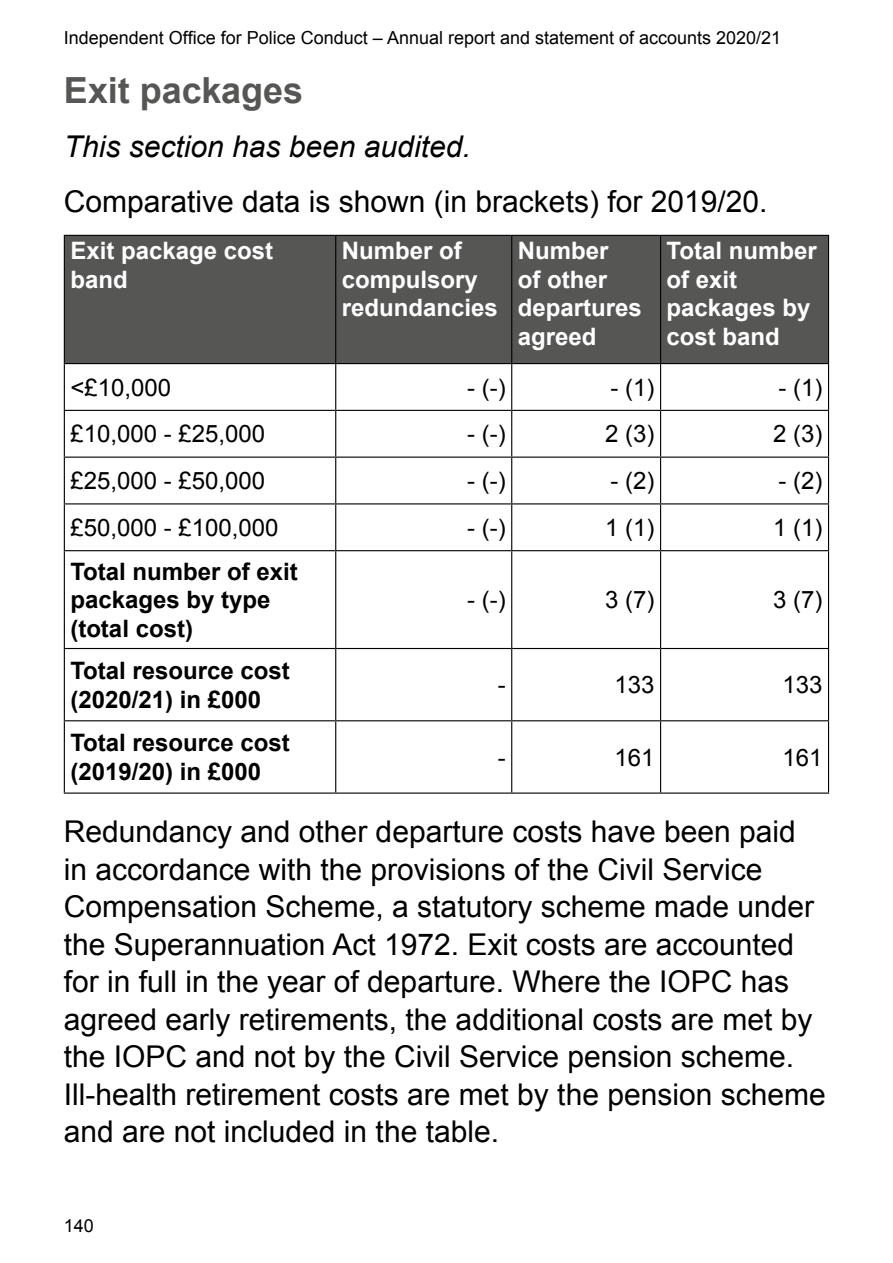
<style>
.page{position:relative;width:893px;height:1263px;background:#fff}
.page>*{position:absolute;margin:0;border:0;box-sizing:border-box;transform-origin:0 0}
.Heading_3{font:700 36px "Arial";color:#565655}
.Body_Text{font:30px/37.5px "Arial";color:#000}
.Body_Text-2{font:italic 30px "Arial";color:#000}
.ColHead{font:700 24px/28.8px "Arial";color:#fff}
.Table_Left{font:700 24px/28.8px "Arial";color:#000}
.Table_Right{font:24px "Arial";color:#000}
.Table_Left-2{font:24px "Arial";color:#000}
.t1{font:18px "Arial";color:#000}
</style>
<div class="page">
<div style="left:65px;top:236px;width:763px;height:127px;background:#565655"></div>
<hr style="left:64px;top:235px;width:272px;height:1px;background:#000">
<hr style="left:64px;top:236px;width:1px;height:127px;background:#000">
<hr style="left:64px;top:363px;width:272px;height:1px;background:#000">
<hr style="left:336px;top:235px;width:176px;height:1px;background:#000">
<hr style="left:335px;top:236px;width:1px;height:127px;background:#000">
<hr style="left:336px;top:363px;width:176px;height:1px;background:#000">
<hr style="left:512px;top:235px;width:149px;height:1px;background:#000">
<hr style="left:511px;top:236px;width:1px;height:127px;background:#000">
<hr style="left:512px;top:363px;width:149px;height:1px;background:#000">
<hr style="left:661px;top:235px;width:168px;height:1px;background:#000">
<hr style="left:660px;top:236px;width:1px;height:127px;background:#000">
<hr style="left:828px;top:236px;width:1px;height:127px;background:#000">
<hr style="left:661px;top:363px;width:168px;height:1px;background:#000">
<hr style="left:64px;top:364px;width:1px;height:46px;background:#000">
<hr style="left:335px;top:364px;width:1px;height:46px;background:#000">
<hr style="left:511px;top:364px;width:1px;height:46px;background:#000">
<hr style="left:660px;top:364px;width:1px;height:46px;background:#000">
<hr style="left:828px;top:364px;width:1px;height:46px;background:#000">
<hr style="left:64px;top:410px;width:272px;height:1px;background:#000">
<hr style="left:64px;top:411px;width:1px;height:46px;background:#000">
<hr style="left:336px;top:410px;width:176px;height:1px;background:#000">
<hr style="left:335px;top:411px;width:1px;height:46px;background:#000">
<hr style="left:512px;top:410px;width:149px;height:1px;background:#000">
<hr style="left:511px;top:411px;width:1px;height:46px;background:#000">
<hr style="left:661px;top:410px;width:168px;height:1px;background:#000">
<hr style="left:660px;top:411px;width:1px;height:46px;background:#000">
<hr style="left:828px;top:411px;width:1px;height:46px;background:#000">
<hr style="left:64px;top:457px;width:272px;height:1px;background:#000">
<hr style="left:64px;top:458px;width:1px;height:45px;background:#000">
<hr style="left:336px;top:457px;width:176px;height:1px;background:#000">
<hr style="left:335px;top:458px;width:1px;height:45px;background:#000">
<hr style="left:512px;top:457px;width:149px;height:1px;background:#000">
<hr style="left:511px;top:458px;width:1px;height:45px;background:#000">
<hr style="left:661px;top:457px;width:168px;height:1px;background:#000">
<hr style="left:660px;top:458px;width:1px;height:45px;background:#000">
<hr style="left:828px;top:458px;width:1px;height:45px;background:#000">
<hr style="left:64px;top:503px;width:272px;height:1px;background:#000">
<hr style="left:64px;top:504px;width:1px;height:46px;background:#000">
<hr style="left:336px;top:503px;width:176px;height:1px;background:#000">
<hr style="left:335px;top:504px;width:1px;height:46px;background:#000">
<hr style="left:512px;top:503px;width:149px;height:1px;background:#000">
<hr style="left:511px;top:504px;width:1px;height:46px;background:#000">
<hr style="left:661px;top:503px;width:168px;height:1px;background:#000">
<hr style="left:660px;top:504px;width:1px;height:46px;background:#000">
<hr style="left:828px;top:504px;width:1px;height:46px;background:#000">
<hr style="left:64px;top:550px;width:272px;height:1px;background:#000">
<hr style="left:64px;top:551px;width:1px;height:97px;background:#000">
<hr style="left:336px;top:550px;width:176px;height:1px;background:#000">
<hr style="left:335px;top:551px;width:1px;height:97px;background:#000">
<hr style="left:512px;top:550px;width:149px;height:1px;background:#000">
<hr style="left:511px;top:551px;width:1px;height:97px;background:#000">
<hr style="left:661px;top:550px;width:168px;height:1px;background:#000">
<hr style="left:660px;top:551px;width:1px;height:97px;background:#000">
<hr style="left:828px;top:551px;width:1px;height:97px;background:#000">
<hr style="left:64px;top:648px;width:272px;height:1px;background:#000">
<hr style="left:64px;top:649px;width:1px;height:71px;background:#000">
<hr style="left:336px;top:648px;width:176px;height:1px;background:#000">
<hr style="left:335px;top:649px;width:1px;height:71px;background:#000">
<hr style="left:512px;top:648px;width:149px;height:1px;background:#000">
<hr style="left:511px;top:649px;width:1px;height:71px;background:#000">
<hr style="left:661px;top:648px;width:168px;height:1px;background:#000">
<hr style="left:660px;top:649px;width:1px;height:71px;background:#000">
<hr style="left:828px;top:649px;width:1px;height:71px;background:#000">
<hr style="left:64px;top:720px;width:272px;height:1px;background:#000">
<hr style="left:64px;top:721px;width:1px;height:71px;background:#000">
<hr style="left:336px;top:720px;width:176px;height:1px;background:#000">
<hr style="left:335px;top:721px;width:1px;height:71px;background:#000">
<hr style="left:512px;top:720px;width:149px;height:1px;background:#000">
<hr style="left:511px;top:721px;width:1px;height:71px;background:#000">
<hr style="left:661px;top:720px;width:168px;height:1px;background:#000">
<hr style="left:660px;top:721px;width:1px;height:71px;background:#000">
<hr style="left:828px;top:721px;width:1px;height:71px;background:#000">
<hr style="left:64px;top:792px;width:272px;height:2px;background:#000">
<hr style="left:336px;top:792px;width:176px;height:2px;background:#000">
<hr style="left:512px;top:792px;width:149px;height:2px;background:#000">
<hr style="left:661px;top:792px;width:168px;height:2px;background:#000">
<p class="t1" style="left:64px;top:26px;width:719px">Independent Office for Police Conduct – Annual report and statement of accounts 2020/21</p>
<h3 class="Heading_3" style="left:64px;top:66px;width:241px">Exit packages</h3>
<p class="Body_Text-2" style="left:64px;top:127px;width:408px">This section has been audited.</p>
<p class="Body_Text" style="left:64px;top:183px;width:705px">Comparative data is shown (in brackets) for 2019/20.</p>
<p class="ColHead" style="left:70px;top:237px;width:204px">Exit package cost band</p>
<p class="ColHead" style="left:342px;top:237px;width:158px">Number of compulsory redundancies</p>
<p class="ColHead" style="left:518px;top:237px;width:126px">Number<br>of other departures agreed</p>
<p class="ColHead" style="left:667px;top:237px;width:152px">Total number of exit packages by cost band</p>
<p class="Table_Left-2" style="left:70px;top:372px;width:102px">&lt;£10,000</p>
<p class="Table_Right" style="left:467px;top:372px;width:40px">- (-)</p>
<p class="Table_Right" style="left:611px;top:372px;width:45px">- (1)</p>
<p class="Table_Right" style="left:778px;top:372px;width:45px">- (1)</p>
<p class="Table_Left-2" style="left:70px;top:418px;width:196px">£10,000 - £25,000</p>
<p class="Table_Right" style="left:467px;top:418px;width:40px">- (-)</p>
<p class="Table_Right" style="left:605px;top:418px;width:51px">2 (3)</p>
<p class="Table_Right" style="left:773px;top:418px;width:51px">2 (3)</p>
<p class="Table_Left-2" style="left:70px;top:465px;width:196px">£25,000 - £50,000</p>
<p class="Table_Right" style="left:467px;top:465px;width:40px">- (-)</p>
<p class="Table_Right" style="left:611px;top:465px;width:45px">- (2)</p>
<p class="Table_Right" style="left:778px;top:465px;width:45px">- (2)</p>
<p class="Table_Left-2" style="left:70px;top:512px;width:210px">£50,000 - £100,000</p>
<p class="Table_Right" style="left:467px;top:512px;width:40px">- (-)</p>
<p class="Table_Right" style="left:605px;top:512px;width:51px">1 (1)</p>
<p class="Table_Right" style="left:773px;top:512px;width:51px">1 (1)</p>
<p class="Table_Left" style="left:70px;top:557px;width:229px">Total number of exit packages by type (total cost)</p>
<p class="Table_Right" style="left:467px;top:584px;width:40px">- (-)</p>
<p class="Table_Right" style="left:605px;top:584px;width:51px">3 (7)</p>
<p class="Table_Right" style="left:773px;top:584px;width:51px">3 (7)</p>
<p class="Table_Left" style="left:70px;top:657px;width:221px">Total resource cost (2020/21) in £000</p>
<p class="Table_Left" style="left:70px;top:729px;width:221px">Total resource cost (2019/20) in £000</p>
<p class="Table_Right" style="left:498px;top:669px;width:9px">-</p>
<p class="Table_Right" style="left:614px;top:669px;width:42px">133</p>
<p class="Table_Right" style="left:782px;top:669px;width:42px">133</p>
<p class="Table_Right" style="left:498px;top:741px;width:9px">-</p>
<p class="Table_Right" style="left:614px;top:741px;width:42px">161</p>
<p class="Table_Right" style="left:782px;top:741px;width:42px">161</p>
<p class="Body_Text" style="left:64px;top:813px;width:763px">Redundancy and other departure costs have been paid in accordance with the provisions of the Civil Service Compensation Scheme, a statutory scheme made under the Superannuation Act 1972. Exit costs are accounted for in full in the year of departure. Where the IOPC has agreed early retirements, the additional costs are met by the IOPC and not by the Civil Service pension scheme.<br>Ill-health retirement costs are met by the pension scheme and are not included in the table.</p>
<p class="t1" style="left:64px;top:1214px;width:32px">140</p>
</div>
